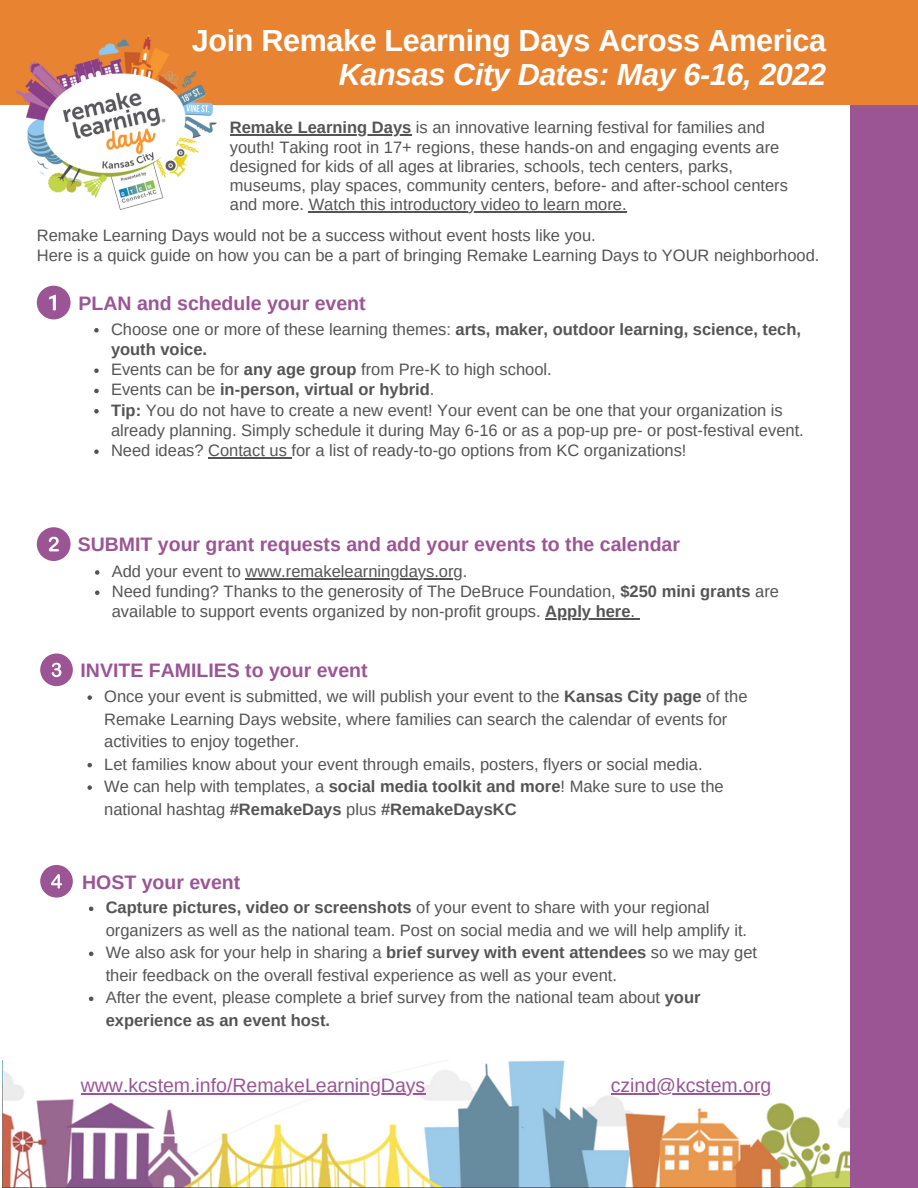
<style>
.page{position:relative;width:918px;height:1188px;background:#fff}
.page>*{position:absolute;margin:0;border:0;box-sizing:border-box;transform-origin:0 0}
.t1{font:700 30.6px "Arimo";letter-spacing:-.01em;color:#fff}
.t2{font:italic 700 30.6px "Arimo";letter-spacing:-.01em;color:#fff}
.t3{font:700 19.5px "Arimo";color:#9b5494}
.t4{font:19.5px "Arimo";color:#9b5494}
.t5{font:16.5px/22.5px "Arimo";color:#545454}
.t6{font:700 16.5px/20.2px "Arimo";color:#545454}
.s1{font-weight:700}
.s2{font-weight:400}
</style>
<div class="page">
<img style="left:2px;top:1061px;width:848px;height:127px">
<div style="left:850px;top:0;width:68px;height:1188px;background:#9b5494"></div>
<div style="left:0;top:0;width:918px;height:105px;background:#e88331"></div>
<img style="left:15px;top:34px;width:202px;height:176px">
<svg style="left:37px;top:286px;width:34px;height:33px"></svg>
<svg style="left:95px;top:570px;width:4px;height:5px"></svg>
<hr style="left:246px;top:578px;width:217px;height:1px;background:#545454">
<svg style="left:95px;top:590px;width:4px;height:5px"></svg>
<hr style="left:545px;top:619px;width:86px;height:1px;background:#545454">
<div style="left:37px;top:527px;width:34px;height:34px;background:#9b5494;border-radius:50%"></div>
<svg style="left:49px;top:537px;width:10px;height:14px"></svg>
<div style="left:40px;top:654px;width:33px;height:32px;background:#9b5494;border-radius:50%"></div>
<svg style="left:52px;top:663px;width:10px;height:14px"></svg>
<div style="left:40px;top:865px;width:33px;height:33px;background:#9b5494;border-radius:50%"></div>
<svg style="left:51px;top:874px;width:11px;height:15px"></svg>
<svg style="left:94px;top:328px;width:5px;height:4px"></svg>
<svg style="left:94px;top:368px;width:5px;height:5px"></svg>
<svg style="left:94px;top:389px;width:5px;height:4px"></svg>
<svg style="left:94px;top:409px;width:5px;height:4px"></svg>
<svg style="left:94px;top:449px;width:5px;height:5px"></svg>
<hr style="left:208px;top:457px;width:84px;height:1px;background:#545454">
<svg style="left:87px;top:695px;width:5px;height:5px"></svg>
<svg style="left:87px;top:763px;width:5px;height:4px"></svg>
<svg style="left:87px;top:785px;width:5px;height:5px"></svg>
<svg style="left:89px;top:907px;width:4px;height:4px"></svg>
<svg style="left:89px;top:952px;width:4px;height:4px"></svg>
<svg style="left:89px;top:997px;width:4px;height:4px"></svg>
<hr style="left:230px;top:135px;width:181px;height:1px;background:#545454">
<hr style="left:309px;top:211px;width:313px;height:1px;background:#545454">
<hr style="left:81px;top:1093px;width:344px;height:1px;background:#9b5494">
<hr style="left:611px;top:1093px;width:160px;height:1px;background:#9b5494">
<p class="t1" style="left:192px;top:23px;width:636px">Join Remake Learning Days Across America</p>
<p class="t2" style="left:339px;top:58px;width:489px">Kansas City Dates: May 6-16, 2022</p>
<p class="t5" style="left:230px;top:118px;width:560px;line-height:19.2px"><span class="s1">Remake Learning Days</span> is an innovative learning festival for families and youth! Taking root in 17+ regions, these hands-on and engaging events are designed for kids of all ages at libraries, schools, tech centers, parks, museums, play spaces, community centers, before- and after-school centers and more. Watch this introductory video to learn more.</p>
<p class="t5" style="left:37px;top:224px;width:561px">Remake Learning Days would not be a success without event hosts like you.</p>
<p class="t5" style="left:37px;top:244px;width:784px">Here is a quick guide on how you can be a part of bringing Remake Learning Days to YOUR neighborhood.</p>
<p class="t3" style="left:79px;top:292px;width:289px">PLAN and schedule your event</p>
<p class="t6" style="left:111px;top:319px;width:692px"><span class="s2">Choose one or more of these learning themes:</span> arts, maker, outdoor learning, science, tech, youth voice.</p>
<p class="t5" style="left:111px;top:358px;width:442px">Events can be for <span class="s1">any age group</span> from Pre-K to high school.</p>
<p class="t6" style="left:111px;top:380px;width:325px"><span class="s2">Events can be</span> in-person, virtual or hybrid<span class="s2">.</span></p>
<p class="t5" style="left:111px;top:400px;width:694px;line-height:20.2px"><span class="s1">Tip:</span> You do not have to create a new event! Your event can be one that your organization is already planning. Simply schedule it during May 6-16 or as a pop-up pre- or post-festival event.</p>
<p class="t5" style="left:111px;top:439px;width:577px">Need ideas? Contact us for a list of ready-to-go options from KC organizations!</p>
<p class="t3" style="left:78px;top:534px;width:604px">SUBMIT your grant requests and add your events to the calendar</p>
<p class="t5" style="left:112px;top:560px;width:357px">Add your event to www.remakelearningdays.org.</p>
<p class="t5" style="left:112px;top:581px;width:669px;line-height:20.2px">Need funding? Thanks to the generosity of The DeBruce Foundation, <span class="s1">$250 mini grants</span> are available to support events organized by non-profit groups. <span class="s1">Apply here</span>.</p>
<p class="t3" style="left:81px;top:660px;width:289px">INVITE FAMILIES to your event</p>
<p class="t5" style="left:104px;top:685px;width:645px">Once your event is submitted, we will publish your event to the <span class="s1">Kansas City page</span> of the<br>Remake Learning Days website, where families can search the calendar of events for activities to enjoy together.</p>
<p class="t5" style="left:104px;top:753px;width:600px">Let families know about your event through emails, posters, flyers or social media.</p>
<p class="t5" style="left:104px;top:775px;width:621px">We can help with templates, a <span class="s1">social media toolkit and more</span>! Make sure to use the national hashtag <span class="s1">#RemakeDays</span> plus <span class="s1">#RemakeDaysKC</span></p>
<p class="t3" style="left:82px;top:871px;width:160px">HOST your event</p>
<p class="t5" style="left:106px;top:896px;width:643px"><span class="s1">Capture pictures, video or screenshots</span> of your event to share with your regional organizers as well as the national team. Post on social media and we will help amplify it.</p>
<p class="t5" style="left:106px;top:941px;width:653px">We also ask for your help in sharing a <span class="s1">brief survey with event attendees</span> so we may get their feedback on the overall festival experience as well as your event.</p>
<p class="t5" style="left:106px;top:986px;width:596px">After the event, please complete a brief survey from the national team about <span class="s1">your experience as an event host.</span></p>
<p class="t4" style="left:81px;top:1075px;width:346px">www.kcstem.info/RemakeLearningDays</p>
<p class="t4" style="left:611px;top:1075px;width:162px">czind@kcstem.org</p>
</div>
